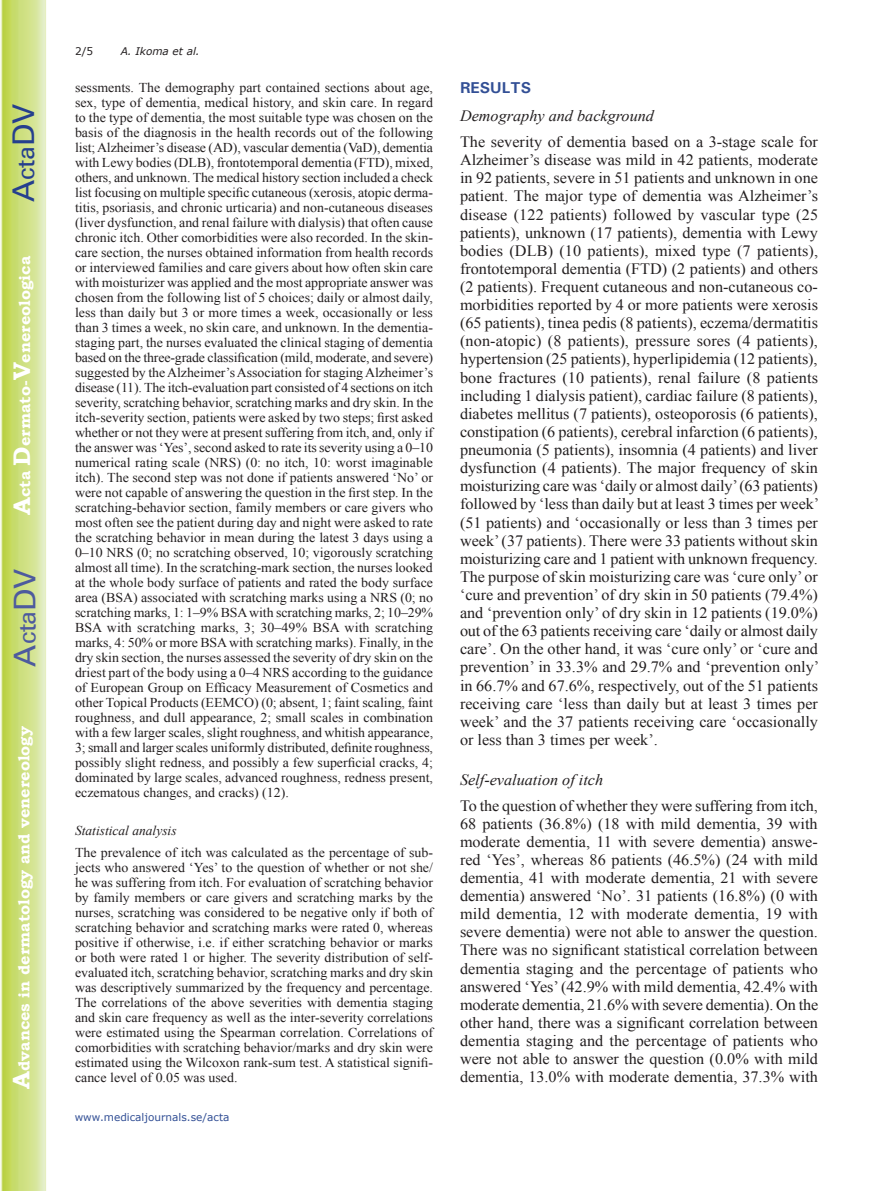
<style>
.page{position:relative;width:893px;height:1191px;background:#fff}
.page>*{position:absolute;margin:0;border:0;box-sizing:border-box;transform-origin:0 0}
.t1{font:30px "Univers";color:#4d5a9e}
.t2{font:30px "Univers";color:#253f8e}
.t3{font:15.75px/18.1px "Times New Roman";color:#231f20;text-align:justify}
.t4{font:700 15.75px "Bookman Old Style";color:#fff}
.t5{font:italic 15.75px "Times New Roman";color:#231f20}
.t6{font:700 15.75px "Univers";color:#324f95}
.t7{font:13.5px/15px "Times New Roman";color:#231f20;text-align:justify}
.t8{font:italic 13.5px "Times New Roman";color:#231f20}
.t9{font:10.5px "Verdana";color:#324f95}
.t10{font:italic 10.5px "Verdana";color:#231f20}
.t11{font:10.5px "Verdana";color:#231f20}
.s1{font-size:24px}
</style>
<div class="page">
<svg style="left:1px;top:0;width:45px;height:1191px;background:#cfe084"></svg>
<h1 class="t2" style="left:6px;top:202px;width:100px;rotate:-90deg">A<span class="s1">cta</span>DV</h1>
<p class="t4" style="left:15px;top:515px;width:260px;rotate:-90deg"><span class="s1">A</span>cta <span class="s1">D</span>ermato-<span class="s1">V</span>enereologica</p>
<h1 class="t1" style="left:7px;top:666px;width:100px;rotate:-90deg">A<span class="s1">cta</span>DV</h1>
<p class="t4" style="left:15px;top:1088px;width:364px;rotate:-90deg"><span class="s1">A</span>dvances in dermatology and venereology</p>
<p class="t11" style="left:75px;top:44px;width:20px">2/5</p>
<p class="t10" style="left:121px;top:44px;width:80px">A. Ikoma et al.</p>
<p class="t7" style="left:75px;top:80px;width:360px">sessments. The demography part contained sections about age, sex, type of dementia, medical history, and skin care. In regard to the type of dementia, the most suitable type was chosen on the basis of the diagnosis in the health records out of the following list; Alzheimer’s disease (AD), vascular dementia (VaD), dementia with Lewy bodies (DLB), frontotemporal dementia (FTD), mixed, others, and unknown. The medical history section included a check list focusing on multiple specific cutaneous (xerosis, atopic derma&shy;titis, psoriasis, and chronic urticaria) and non-cutaneous diseases (liver dysfunction, and renal failure with dialysis) that often cause chronic itch. Other comorbidities were also recorded. In the skin&shy;care section, the nurses obtained information from health records or interviewed families and care givers about how often skin care with moisturizer was applied and the most appropriate answer was chosen from the following list of 5 choices; daily or almost daily, less than daily but 3 or more times a week, occasionally or less than 3 times a week, no skin care, and unknown. In the dementia&shy;staging part, the nurses evaluated the clinical staging of dementia based on the three-grade classification (mild, moderate, and severe) suggested by the Alzheimer’s Association for staging Alzheimer’s disease (11). The itch-evaluation part consisted of 4 sections on itch severity, scratching behavior, scratching marks and dry skin. In the itch-severity section, patients were asked by two steps; first asked whether or not they were at present suffering from itch, and, only if the answer was ‘Yes’, second asked to rate its severity using a 0–10 numerical rating scale (NRS) (0: no itch, 10: worst imaginable itch). The second step was not done if patients answered ‘No’ or were not capable of answering the question in the first step. In the scratching-behavior section, family members or care givers who most often see the patient during day and night were asked to rate the scratching behavior in mean during the latest 3 days using a 0–10 NRS (0; no scratching observed, 10; vigorously scratching almost all time). In the scratching-mark section, the nurses looked at the whole body surface of patients and rated the body surface area (BSA) associated with scratching marks using a NRS (0; no scratching marks, 1: 1–9% BSA with scratching marks, 2; 10–29% BSA with scratching marks, 3; 30–49% BSA with scratching marks, 4: 50% or more BSA with scratching marks). Finally, in the dry skin section, the nurses assessed the severity of dry skin on the driest part of the body using a 0–4 NRS according to the guidance of European Group on Efficacy Measurement of Cosmetics and other Topical Products (EEMCO) (0; absent, 1; faint scaling, faint roughness, and dull appearance, 2; small scales in combination with a few larger scales, slight roughness, and whitish appearance, 3; small and larger scales uniformly distributed, definite roughness, possibly slight redness, and possibly a few superficial cracks, 4; dominated by large scales, advanced roughness, redness present, eczematous changes, and cracks) (12).</p>
<p class="t8" style="left:75px;top:821px;width:103px">Statistical analysis</p>
<p class="t7" style="left:75px;top:845px;width:360px">The prevalence of itch was calculated as the percentage of sub&shy;jects who answered ‘Yes’ to the question of whether or not she/ he was suffering from itch. For evaluation of scratching behavior by family members or care givers and scratching marks by the nurses, scratching was considered to be negative only if both of scratching behavior and scratching marks were rated 0, whereas positive if otherwise, i.e. if either scratching behavior or marks or both were rated 1 or higher. The severity distribution of self&shy;evaluated itch, scratching behavior, scratching marks and dry skin was descriptively summarized by the frequency and percentage.<br>The correlations of the above severities with dementia staging and skin care frequency as well as the inter-severity correlations were estimated using the Spearman correlation. Correlations of comorbidities with scratching behavior/marks and dry skin were estimated using the Wilcoxon rank-sum test. A statistical signifi&shy;cance level of 0.05 was used.</p>
<p class="t9" style="left:75px;top:1110px;width:156px">www.medicaljournals.se/acta</p>
<p class="t6" style="left:460px;top:78px;width:73px">RESULTS</p>
<p class="t5" style="left:460px;top:105px;width:196px">Demography and background</p>
<p class="t3" style="left:460px;top:132px;width:361px">The severity of dementia based on a 3-stage scale for Alzheimer’s disease was mild in 42 patients, moderate in 92 patients, severe in 51 patients and unknown in one patient. The major type of dementia was Alzheimer’s disease (122 patients) followed by vascular type (25 patients), unknown (17 patients), dementia with Lewy bodies (DLB) (10 patients), mixed type (7 patients), frontotemporal dementia (FTD) (2 patients) and others (2 patients). Frequent cutaneous and non-cutaneous co&shy;morbidities reported by 4 or more patients were xerosis (65 patients), tinea pedis (8 patients), eczema/dermatitis (non-atopic) (8 patients), pressure sores (4 patients), hypertension (25 patients), hyperlipidemia (12 patients), bone fractures (10 patients), renal failure (8 patients including 1 dialysis patient), cardiac failure (8 patients), diabetes mellitus (7 patients), osteoporosis (6 patients), constipation (6 patients), cerebral infarction (6 patients), pneumonia (5 patients), insomnia (4 patients) and liver dysfunction (4 patients). The major frequency of skin moisturizing care was ‘daily or almost daily’ (63 patients) followed by ‘less than daily but at least 3 times per week’ (51 patients) and ‘occasionally or less than 3 times per week’ (37 patients). There were 33 patients without skin moisturizing care and 1 patient with unknown frequency.<br>The purpose of skin moisturizing care was ‘cure only’ or ‘cure and prevention’ of dry skin in 50 patients (79.4%) and ‘prevention only’ of dry skin in 12 patients (19.0%) out of the 63 patients receiving care ‘daily or almost daily care’. On the other hand, it was ‘cure only’ or ‘cure and prevention’ in 33.3% and 29.7% and ‘prevention only’ in 66.7% and 67.6%, respectively, out of the 51 patients receiving care ‘less than daily but at least 3 times per week’ and the 37 patients receiving care ‘occasionally or less than 3 times per week’.</p>
<p class="t5" style="left:460px;top:769px;width:145px">Self-evaluation of itch</p>
<p class="t3" style="left:460px;top:796px;width:360px">To the question of whether they were suffering from itch, 68 patients (36.8%) (18 with mild dementia, 39 with moderate dementia, 11 with severe dementia) answe&shy;red ‘Yes’, whereas 86 patients (46.5%) (24 with mild dementia, 41 with moderate dementia, 21 with severe dementia) answered ‘No’. 31 patients (16.8%) (0 with mild dementia, 12 with moderate dementia, 19 with severe dementia) were not able to answer the question.<br>There was no significant statistical correlation between dementia staging and the percentage of patients who answered ‘Yes’ (42.9% with mild dementia, 42.4% with moderate dementia, 21.6% with severe dementia). On the other hand, there was a significant correlation between dementia staging and the percentage of patients who were not able to answer the question (0.0% with mild dementia, 13.0% with moderate dementia, 37.3% with</p>
</div>
